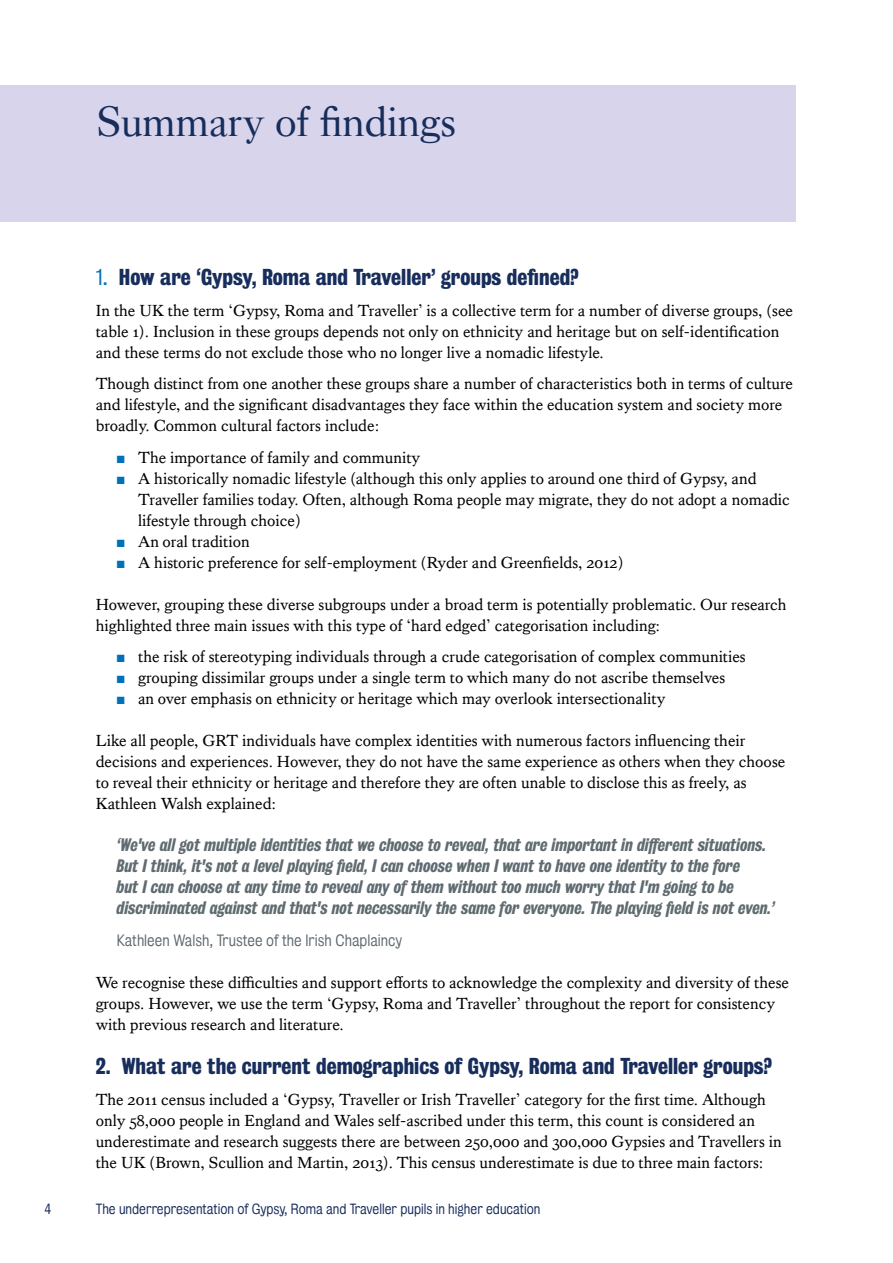
<style>
.page{position:relative;width:893px;height:1263px;background:#fff}
.page>*{position:absolute;margin:0;border:0;box-sizing:border-box;transform-origin:0 0}
.t1{font:42px "Kings Caslon Display";color:#172d5b}
.t2{font:21px "Kings Bureau Grot Three Seven";color:#172d5b}
.t3{font:16.5px/21px "Kings Caslon Text";color:#000}
.t4{font:italic 16.5px/21px "Kings Bureau Grot Three Seven";color:#5f6b70}
.t5{font:15px "Kings Bureau Grot Five One";color:#5f6b70}
.t6{font:13.5px "Kings Bureau Grot Five One";color:#172d5b}
.s1{font-family:"Kings Bureau Grot Five One";color:#0071b9}
.s2{color:#0071b9}
</style>
<div class="page">
<div style="left:0;top:85px;width:796px;height:136px;background:#d7d4ec"></div>
<h1 class="t1" style="left:96px;top:97px;width:362px">Summary of findings</h1>
<p class="t2" style="left:96px;top:265px;width:485px"><span class="s1">1.</span> How are ‘Gypsy, Roma and Traveller’ groups defined?</p>
<p class="t3" style="left:96px;top:300px;width:699px">In the UK the term ‘Gypsy, Roma and Traveller’ is a collective term for a number of diverse groups, (see table 1). Inclusion in these groups depends not only on ethnicity and heritage but on self-identification and these terms do not exclude those who no longer live a nomadic lifestyle.</p>
<p class="t3" style="left:96px;top:373px;width:699px">Though distinct from one another these groups share a number of characteristics both in terms of culture and lifestyle, and the significant disadvantages they face within the education system and society more broadly. Common cultural factors include:</p>
<p class="t3" style="left:117px;top:447px;width:305px"><span class="s2">■</span> The importance of family and community</p>
<p class="t3" style="left:138px;top:468px;width:653px;text-indent:-21px"><span class="s2">■</span> A historically nomadic lifestyle (although this only applies to around one third of Gypsy, and<br>Traveller families today. Often, although Roma people may migrate, they do not adopt a nomadic lifestyle through choice)</p>
<p class="t3" style="left:117px;top:531px;width:134px"><span class="s2">■</span> An oral tradition</p>
<p class="t3" style="left:117px;top:552px;width:508px"><span class="s2">■</span> A historic preference for self-employment (Ryder and Greenfields, 2012)</p>
<p class="t3" style="left:96px;top:594px;width:692px">However, grouping these diverse subgroups under a broad term is potentially problematic. Our research highlighted three main issues with this type of ‘hard edged’ categorisation including:</p>
<p class="t3" style="left:117px;top:646px;width:630px"><span class="s2">■</span> the risk of stereotyping individuals through a crude categorisation of complex communities</p>
<p class="t3" style="left:117px;top:667px;width:610px"><span class="s2">■</span> grouping dissimilar groups under a single term to which many do not ascribe themselves</p>
<p class="t3" style="left:117px;top:688px;width:550px"><span class="s2">■</span> an over emphasis on ethnicity or heritage which may overlook intersectionality</p>
<p class="t3" style="left:96px;top:730px;width:691px">Like all people, GRT individuals have complex identities with numerous factors influencing their decisions and experiences. However, they do not have the same experience as others when they choose to reveal their ethnicity or heritage and therefore they are often unable to disclose this as freely, as Kathleen Walsh explained:</p>
<p class="t4" style="left:117px;top:835px;width:660px">‘We've all got multiple identities that we choose to reveal, that are important in different situations.<br>But I think, it's not a level playing field, I can choose when I want to have one identity to the fore<br>but I can choose at any time to reveal any of them without too much worry that I'm going to be discriminated against and that's not necessarily the same for everyone. The playing field is not even.’</p>
<p class="t5" style="left:117px;top:932px;width:287px">Kathleen Walsh, Trustee of the Irish Chaplaincy</p>
<p class="t3" style="left:96px;top:972px;width:695px">We recognise these difficulties and support efforts to acknowledge the complexity and diversity of these groups. However, we use the term ‘Gypsy, Roma and Traveller’ throughout the report for consistency with previous research and literature.</p>
<p class="t2" style="left:96px;top:1054px;width:678px">2. What are the current demographics of Gypsy, Roma and Traveller groups?</p>
<p class="t3" style="left:96px;top:1089px;width:688px">The 2011 census included a ‘Gypsy, Traveller or Irish Traveller’ category for the first time. Although only 58,000 people in England and Wales self-ascribed under this term, this count is considered an underestimate and research suggests there are between 250,000 and 300,000 Gypsies and Travellers in the UK (Brown, Scullion and Martin, 2013). This census underestimate is due to three main factors:</p>
<p class="t6" style="left:44px;top:1201px;width:8px">4</p>
<p class="t6" style="left:96px;top:1201px;width:446px">The underrepresentation of Gypsy, Roma and Traveller pupils in higher education</p>
</div>
